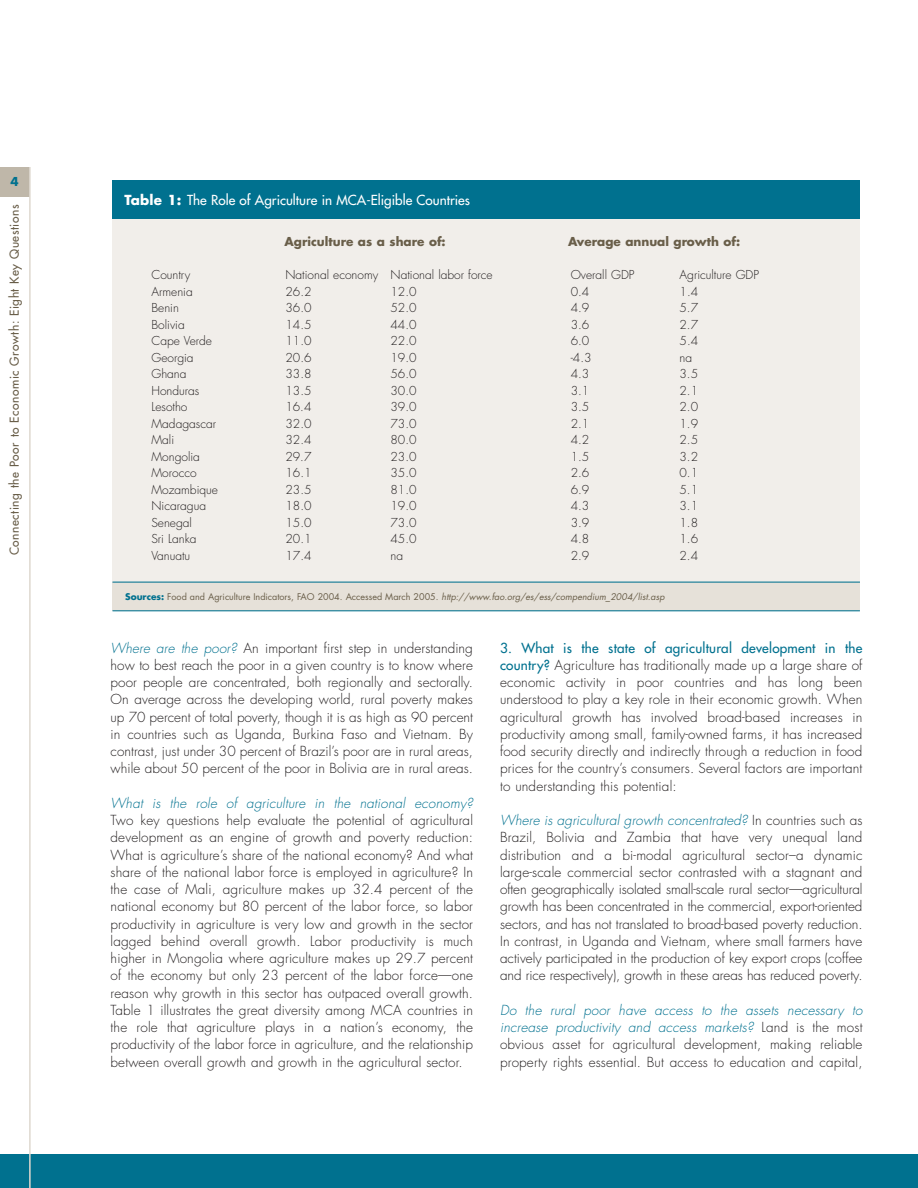
<style>
.page{position:relative;width:918px;height:1188px;background:#fff}
.page>*{position:absolute;margin:0;border:0;box-sizing:border-box;transform-origin:0 0}
.t1{font:300 13.5px/17.2px "Futura";letter-spacing:.01em;color:#231f20;text-align:justify}
.t2{font:13.5px "Futura";color:#fff}
.t3{font:italic 300 13.5px "Futura";color:#00718f}
.t4{font:300 12px "Futura";color:#231f20}
.t5{font:12px "Futura";letter-spacing:.045em;color:#695e49}
.t6{font:700 12px "Futura";color:#695e49}
.t7{font:700 12px "Futura";color:#00718f}
.t8{font:9px "Futura";color:#695e49}
.s1{font-weight:700}
.s2{font-weight:700;color:#00718f}
.s3{font-style:italic}
.s4{font-style:italic;color:#00718f}
.s5{font-weight:400;color:#00718f}
</style>
<div class="page">
<div style="left:0;top:1155px;width:918px;height:33px;background:#00718f"></div>
<div style="left:0;top:167px;width:30px;height:30px;background:#bfb7a9"></div>
<hr style="left:29px;top:166px;width:2px;height:1022px;background:#ded8cf">
<div style="left:0;top:161px;width:31px;height:6px;background:#fff"></div>
<div style="left:112px;top:183px;width:748px;height:400px;background:#f1eeea"></div>
<div style="left:112px;top:180px;width:748px;height:38px;background:#00718f"></div>
<div style="left:113px;top:583px;width:747px;height:28px;background:#e6e1d9"></div>
<hr style="left:112px;top:582px;width:748px;height:1px;background:#00718f">
<hr style="left:112px;top:610px;width:748px;height:1px;background:#00718f">
<p class="t7" style="left:11px;top:176px;width:10px">4</p>
<p class="t5" style="left:8px;top:555px;width:352px;rotate:-90deg">Connecting the Poor to Economic Growth: Eight Key Questions</p>
<p class="t2" style="left:124px;top:193px;width:347px"><span class="s1">Table 1:</span> The Role of Agriculture in MCA-Eligible Countries</p>
<p class="t6" style="left:285px;top:236px;width:163px">Agriculture as a share of:</p>
<p class="t6" style="left:568px;top:236px;width:174px">Average annual growth of:</p>
<p class="t4" style="left:151px;top:269px;width:40px">Country</p>
<p class="t4" style="left:285px;top:269px;width:209px">National economy National labor force</p>
<p class="t4" style="left:571px;top:269px;width:65px">Overall GDP</p>
<p class="t4" style="left:680px;top:269px;width:81px">Agriculture GDP</p>
<p class="t4" style="left:151px;top:286px;width:43px">Armenia</p>
<p class="t4" style="left:285px;top:286px;width:28px">26.2</p>
<p class="t4" style="left:391px;top:286px;width:28px">12.0</p>
<p class="t4" style="left:571px;top:286px;width:20px">0.4</p>
<p class="t4" style="left:680px;top:286px;width:20px">1.4</p>
<p class="t4" style="left:151px;top:302px;width:29px">Benin</p>
<p class="t4" style="left:285px;top:302px;width:28px">36.0</p>
<p class="t4" style="left:391px;top:302px;width:28px">52.0</p>
<p class="t4" style="left:571px;top:302px;width:20px">4.9</p>
<p class="t4" style="left:680px;top:302px;width:20px">5.7</p>
<p class="t4" style="left:151px;top:319px;width:35px">Bolivia</p>
<p class="t4" style="left:285px;top:319px;width:28px">14.5</p>
<p class="t4" style="left:391px;top:319px;width:28px">44.0</p>
<p class="t4" style="left:571px;top:319px;width:20px">3.6</p>
<p class="t4" style="left:680px;top:319px;width:20px">2.7</p>
<p class="t4" style="left:151px;top:335px;width:62px">Cape Verde</p>
<p class="t4" style="left:285px;top:335px;width:28px">11.0</p>
<p class="t4" style="left:391px;top:335px;width:28px">22.0</p>
<p class="t4" style="left:571px;top:335px;width:20px">6.0</p>
<p class="t4" style="left:680px;top:335px;width:20px">5.4</p>
<p class="t4" style="left:151px;top:352px;width:44px">Georgia</p>
<p class="t4" style="left:285px;top:352px;width:28px">20.6</p>
<p class="t4" style="left:391px;top:352px;width:28px">19.0</p>
<p class="t4" style="left:571px;top:352px;width:22px">-4.3</p>
<p class="t4" style="left:680px;top:352px;width:14px">na</p>
<p class="t4" style="left:151px;top:368px;width:37px">Ghana</p>
<p class="t4" style="left:285px;top:368px;width:28px">33.8</p>
<p class="t4" style="left:391px;top:368px;width:28px">56.0</p>
<p class="t4" style="left:571px;top:368px;width:20px">4.3</p>
<p class="t4" style="left:680px;top:368px;width:20px">3.5</p>
<p class="t4" style="left:151px;top:385px;width:49px">Honduras</p>
<p class="t4" style="left:285px;top:385px;width:28px">13.5</p>
<p class="t4" style="left:391px;top:385px;width:28px">30.0</p>
<p class="t4" style="left:571px;top:385px;width:20px">3.1</p>
<p class="t4" style="left:680px;top:385px;width:20px">2.1</p>
<p class="t4" style="left:151px;top:401px;width:38px">Lesotho</p>
<p class="t4" style="left:285px;top:401px;width:28px">16.4</p>
<p class="t4" style="left:391px;top:401px;width:28px">39.0</p>
<p class="t4" style="left:571px;top:401px;width:20px">3.5</p>
<p class="t4" style="left:680px;top:401px;width:20px">2.0</p>
<p class="t4" style="left:151px;top:418px;width:66px">Madagascar</p>
<p class="t4" style="left:285px;top:418px;width:28px">32.0</p>
<p class="t4" style="left:391px;top:418px;width:28px">73.0</p>
<p class="t4" style="left:571px;top:418px;width:20px">2.1</p>
<p class="t4" style="left:680px;top:418px;width:20px">1.9</p>
<p class="t4" style="left:151px;top:434px;width:24px">Mali</p>
<p class="t4" style="left:285px;top:434px;width:28px">32.4</p>
<p class="t4" style="left:391px;top:434px;width:28px">80.0</p>
<p class="t4" style="left:571px;top:434px;width:20px">4.2</p>
<p class="t4" style="left:680px;top:434px;width:20px">2.5</p>
<p class="t4" style="left:151px;top:451px;width:50px">Mongolia</p>
<p class="t4" style="left:285px;top:451px;width:28px">29.7</p>
<p class="t4" style="left:391px;top:451px;width:28px">23.0</p>
<p class="t4" style="left:571px;top:451px;width:20px">1.5</p>
<p class="t4" style="left:680px;top:451px;width:20px">3.2</p>
<p class="t4" style="left:151px;top:467px;width:47px">Morocco</p>
<p class="t4" style="left:285px;top:467px;width:28px">16.1</p>
<p class="t4" style="left:391px;top:467px;width:28px">35.0</p>
<p class="t4" style="left:571px;top:467px;width:20px">2.6</p>
<p class="t4" style="left:680px;top:467px;width:20px">0.1</p>
<p class="t4" style="left:151px;top:484px;width:68px">Mozambique</p>
<p class="t4" style="left:285px;top:484px;width:28px">23.5</p>
<p class="t4" style="left:391px;top:484px;width:28px">81.0</p>
<p class="t4" style="left:571px;top:484px;width:20px">6.9</p>
<p class="t4" style="left:680px;top:484px;width:20px">5.1</p>
<p class="t4" style="left:151px;top:500px;width:56px">Nicaragua</p>
<p class="t4" style="left:285px;top:500px;width:28px">18.0</p>
<p class="t4" style="left:391px;top:500px;width:28px">19.0</p>
<p class="t4" style="left:571px;top:500px;width:20px">4.3</p>
<p class="t4" style="left:680px;top:500px;width:20px">3.1</p>
<p class="t4" style="left:151px;top:517px;width:42px">Senegal</p>
<p class="t4" style="left:285px;top:517px;width:28px">15.0</p>
<p class="t4" style="left:391px;top:517px;width:28px">73.0</p>
<p class="t4" style="left:571px;top:517px;width:20px">3.9</p>
<p class="t4" style="left:680px;top:517px;width:20px">1.8</p>
<p class="t4" style="left:151px;top:533px;width:47px">Sri Lanka</p>
<p class="t4" style="left:285px;top:533px;width:28px">20.1</p>
<p class="t4" style="left:391px;top:533px;width:28px">45.0</p>
<p class="t4" style="left:571px;top:533px;width:20px">4.8</p>
<p class="t4" style="left:680px;top:533px;width:20px">1.6</p>
<p class="t4" style="left:151px;top:550px;width:40px">Vanuatu</p>
<p class="t4" style="left:285px;top:550px;width:28px">17.4</p>
<p class="t4" style="left:391px;top:550px;width:14px">na</p>
<p class="t4" style="left:571px;top:550px;width:20px">2.9</p>
<p class="t4" style="left:680px;top:550px;width:20px">2.4</p>
<p class="t8" style="left:125px;top:593px;width:542px"><span class="s2">Sources:</span> Food and Agriculture Indicators, FAO 2004. Accessed March 2005. <span class="s3">http://www.fao.org/es/ess/compendium_2004/list.asp</span></p>
<p class="t1" style="left:111px;top:640px;width:364px"><span class="s4">Where are the poor?</span> An important first step in understanding how to best reach the poor in a given country is to know where poor people are concentrated, both regionally and sectorally.<br>On average across the developing world, rural poverty makes up 70 percent of total poverty, though it is as high as 90 percent in countries such as Uganda, Burkina Faso and Vietnam. By contrast, just under 30 percent of Brazil’s poor are in rural areas, while about 50 percent of the poor in Bolivia are in rural areas.</p>
<p class="t3" style="left:111px;top:797px;width:366px">What is the role of agriculture in the national economy?</p>
<p class="t1" style="left:111px;top:813px;width:364px">Two key questions help evaluate the potential of agricultural development as an engine of growth and poverty reduction:<br>What is agriculture’s share of the national economy? And what share of the national labor force is employed in agriculture? In the case of Mali, agriculture makes up 32.4 percent of the national economy but 80 percent of the labor force, so labor productivity in agriculture is very low and growth in the sector lagged behind overall growth. Labor productivity is much higher in Mongolia where agriculture makes up 29.7 percent of the economy but only 23 percent of the labor force—one reason why growth in this sector has outpaced overall growth.<br>Table 1 illustrates the great diversity among MCA countries in the role that agriculture plays in a nation’s economy, the productivity of the labor force in agriculture, and the relationship between overall growth and growth in the agricultural sector.</p>
<p class="t1" style="left:500px;top:640px;width:364px"><span class="s5">3. What is the state of agricultural development in the country?</span> Agriculture has traditionally made up a large share of economic activity in poor countries and has long been understood to play a key role in their economic growth. When agricultural growth has involved broad-based increases in productivity among small, family-owned farms, it has increased food security directly and indirectly through a reduction in food prices for the country’s consumers. Several factors are important to understanding this potential:</p>
<p class="t1" style="left:500px;top:813px;width:364px"><span class="s4">Where is agricultural growth concentrated?</span> I n c o u n t r i es s u c h a s Brazil, Bolivia and Zambia that have very unequal land distribution and a bi-modal agricultural sector–a dynamic large-scale commercial sector contrasted with a stagnant and often geographically isolated small-scale rural sector—agricultural growth has been concentrated in the commercial, export-oriented sectors, and has not translated to broad-based poverty reduction.<br>In contrast, in Uganda and Vietnam, where small farmers have actively participated in the production of key export crops (coffee and rice respectively), growth in these areas has reduced poverty.</p>
<p class="t1" style="left:500px;top:1002px;width:366px;text-align:left"><span class="s4">Do the rural poor have access to the assets necessary to increase productivity and access markets?</span> La n d i s t h e m o s t obvious asset for agricultural development, making reliable property rights essential. But access to education and capital,</p>
</div>
